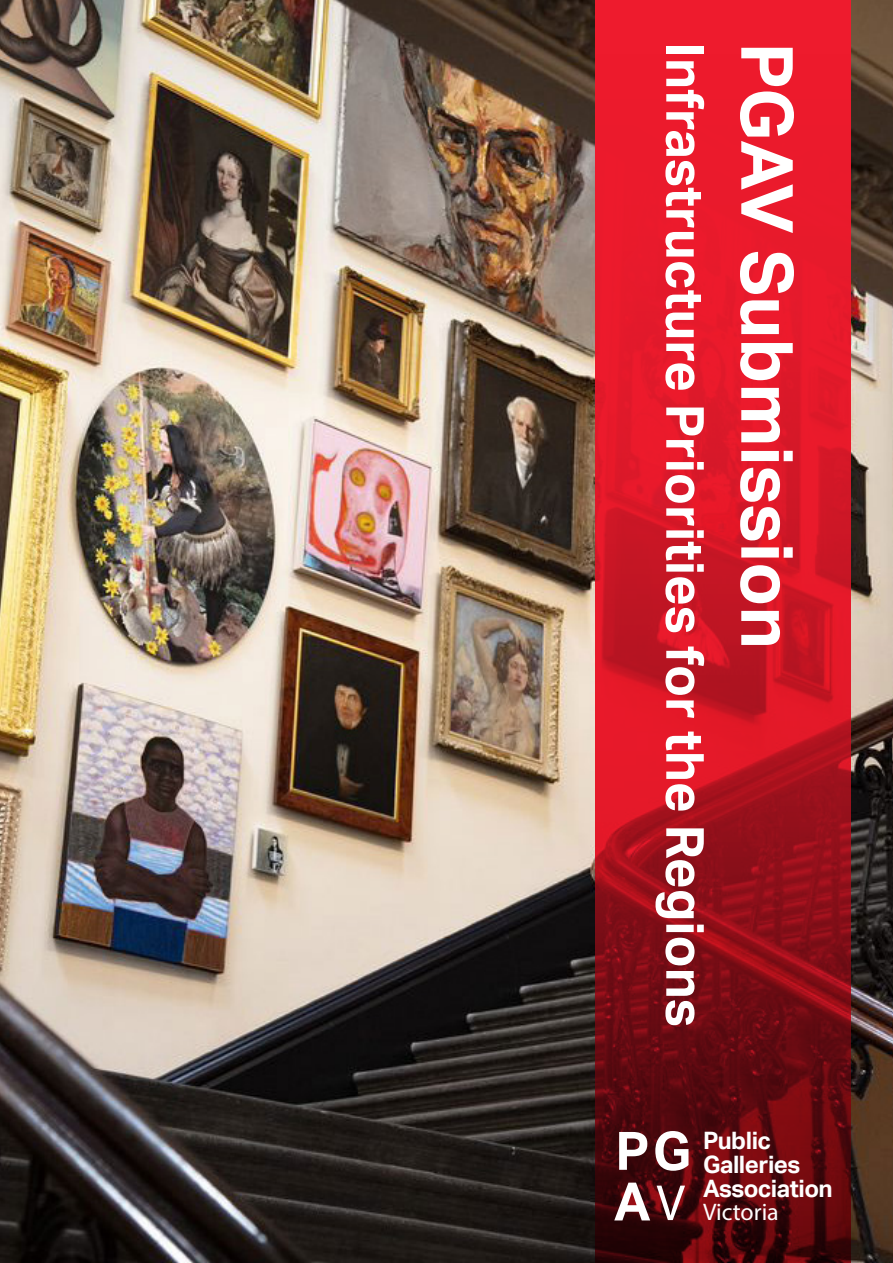
<style>
.page{position:relative;width:893px;height:1263px;background:#fff}
.page>*{position:absolute;margin:0;border:0;box-sizing:border-box;transform-origin:0 0}
.t1{font:700 72px "Aktiv Grotesk";color:#fff}
.t2{font:700 52.95px "Aktiv Grotesk";color:#fff}
.t3{font:700 52.5px "Aktiv Grotesk";color:#fff}
.t4{font:700 24px/23.9px "Aktiv Grotesk";letter-spacing:-.02em;color:#fff}
.s1{font-family:"Myriad Pro";font-weight:400;font-size:51.15px}
.s2{font-family:"Myriad Pro";font-weight:400}
</style>
<div class="page">
<img style="left:0;top:0;width:893px;height:1263px">
<svg style="left:595px;top:0;width:255px;height:1263px"></svg>
<p class="t3" style="left:715px;top:43px;width:986px;rotate:90deg">Infrastructure Priorities for the Regions</p>
<p class="t1" style="left:808px;top:43px;width:608px;rotate:90deg">PGAV Submission</p>
<p class="t2" style="left:615px;top:1120px;width:77px">PG</p>
<p class="t2" style="left:614px;top:1171px;width:73px">A<span class="s1">V</span></p>
<p class="t4" style="left:703px;top:1129px;width:131px">Public<br>Galleries<br>Association<br><span class="s2">Victoria</span></p>
</div>
